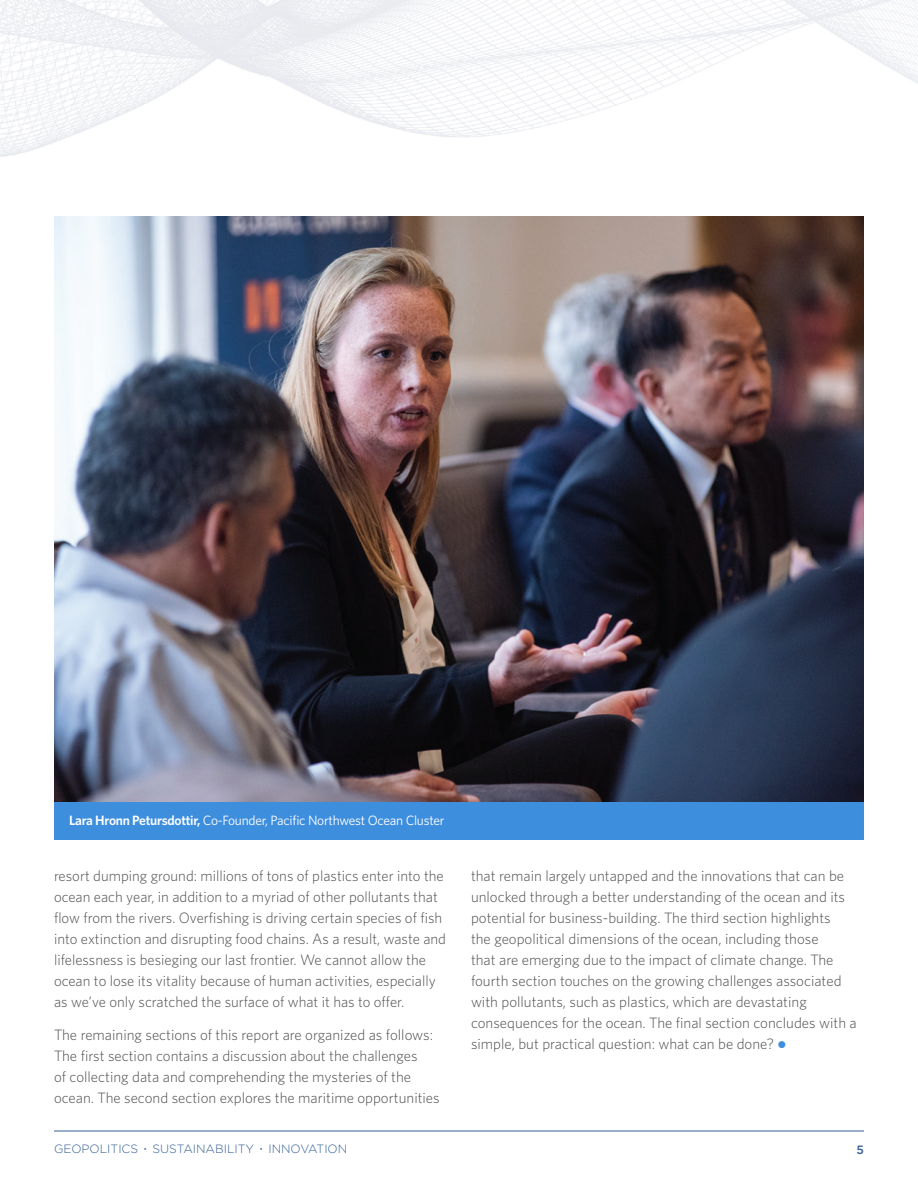
<style>
.page{position:relative;width:918px;height:1188px;background:#fff}
.page>*{position:absolute;margin:0;border:0;box-sizing:border-box;transform-origin:0 0}
.t1{font:300 15px/21px "Whitney";color:#4b4c4d}
.t2{font:13.5px "Whitney";letter-spacing:-.02em;color:#fff}
.t3{font:300 12px "Gotham";color:#346094}
.t4{font:500 12px "Gotham";color:#346094}
.s1{font-weight:600}
.s2{color:#3e8ede}
</style>
<div class="page">
<hr style="left:54px;top:1131px;width:810px;height:1px;background:#346094">
<img style="left:0;top:0;width:918px;height:157px">
<img style="left:54px;top:216px;width:810px;height:586px">
<div style="left:54px;top:802px;width:810px;height:38px;background:#3e8ede"></div>
<p class="t2" style="left:69px;top:812px;width:377px"><span class="s1">Lara Hronn Petursdottir,</span> Co-Founder, Pacific Northwest Ocean Cluster</p>
<p class="t1" style="left:54px;top:865px;width:394px">resort dumping ground: millions of tons of plastics enter into the ocean each year, in addition to a myriad of other pollutants that flow from the rivers. Overfishing is driving certain species of fish into extinction and disrupting food chains. As a result, waste and lifelessness is besieging our last frontier. We cannot allow the ocean to lose its vitality because of human activities, especially as we’ve only scratched the surface of what it has to offer.</p>
<p class="t1" style="left:54px;top:1024px;width:387px">The remaining sections of this report are organized as follows:<br>The first section contains a discussion about the challenges<br>of collecting data and comprehending the mysteries of the ocean. The second section explores the maritime opportunities</p>
<p class="t1" style="left:471px;top:865px;width:387px">that remain largely untapped and the innovations that can be unlocked through a better understanding of the ocean and its potential for business-building. The third section highlights<br>the geopolitical dimensions of the ocean, including those<br>that are emerging due to the impact of climate change. The fourth section touches on the growing challenges associated with pollutants, such as plastics, which are devastating consequences for the ocean. The final section concludes with a simple, but practical question: what can be done? <span class="s2">●</span></p>
<p class="t3" style="left:54px;top:1142px;width:86px">GEOPOLITICS</p>
<p class="t4" style="left:857px;top:1142px;width:9px">5</p>
<p class="t3" style="left:144px;top:1142px;width:111px">● SUSTAINABILITY</p>
<p class="t3" style="left:260px;top:1142px;width:89px">● INNOVATION</p>
</div>
